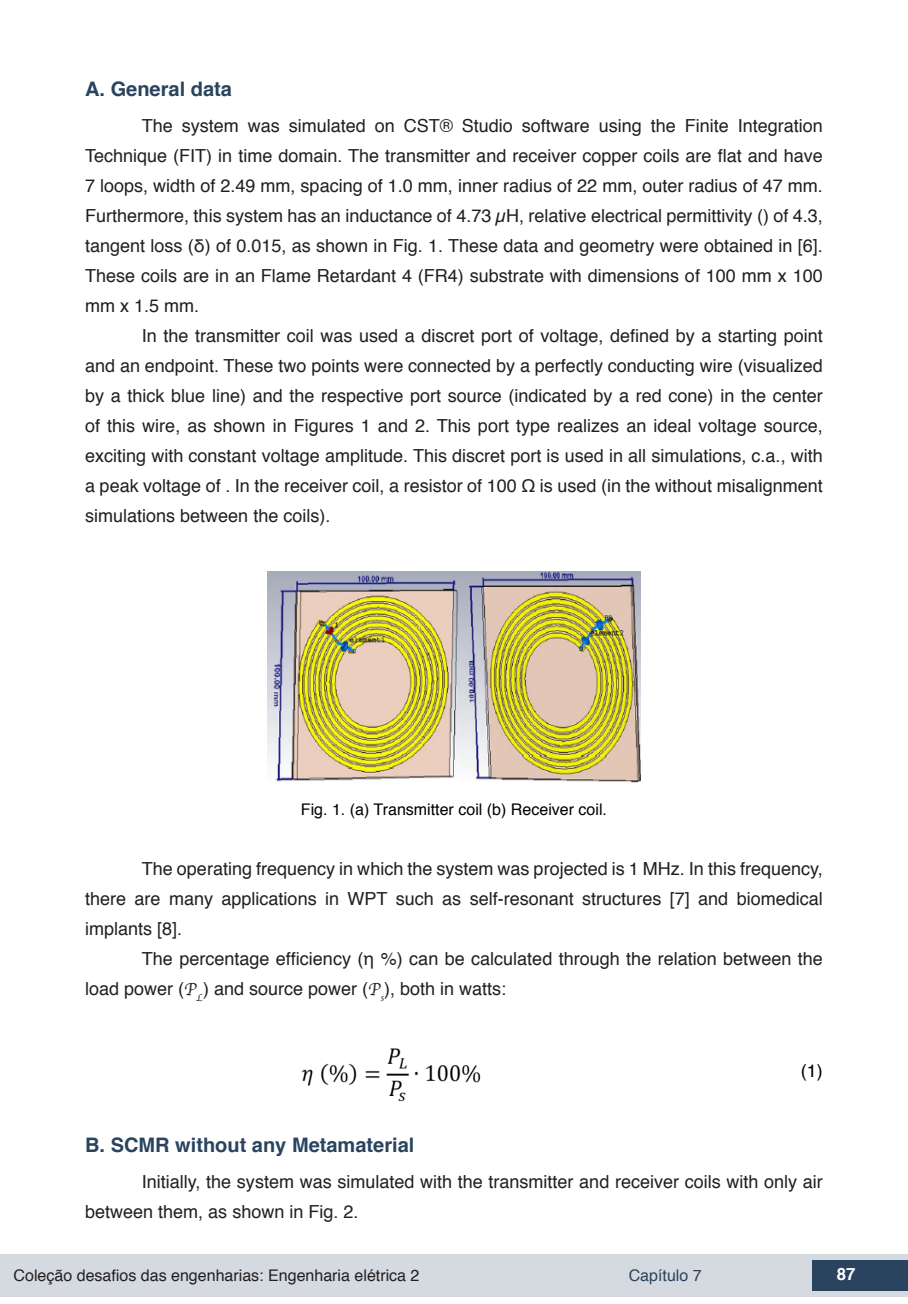
<style>
.page{position:relative;width:908px;height:1304px;background:#fff}
.page>*{position:absolute;margin:0;border:0;box-sizing:border-box;transform-origin:0 0}
.Subtitulo{font:700 20px "Helvetica";color:#2a435e}
.txt{font:18px/30px "Helvetica";color:#231f20;text-align:justify}
.imagens_graf_tab{font:18px "Helvetica";color:#000}
.t1{font:700 16.8px "Helvetica";color:#fff}
.t2{font:16px "Helvetica";color:#231f20}
.imagens_graf_tab-2{font:16px "Helvetica";color:#000}
.t3{font:16px "Helvetica";color:#2a435e}
.s1{font-family:"Apple Chancery"}
</style>
<div class="page">
<div style="left:0;top:1254px;width:906px;height:43px;background:#d4dadf"></div>
<div style="left:812px;top:1261px;width:95px;height:30px;background:#2a435e"></div>
<img style="left:267px;top:572px;width:373px;height:211px">
<img style="left:301px;top:1048px;width:180px;height:54px">
<p class="Subtitulo" style="left:85px;top:73px;width:148px">A. General data</p>
<p class="txt" style="left:85px;top:111px;width:739px;text-indent:57px">The system was simulated on CST® Studio software using the Finite Integration Technique (FIT) in time domain. The transmitter and receiver copper coils are flat and have 7 loops, width of 2.49 mm, spacing of 1.0 mm, inner radius of 22 mm, outer radius of 47 mm.<br>Furthermore, this system has an inductance of 4.73 µH, relative electrical permittivity () of 4.3, tangent loss (δ) of 0.015, as shown in Fig. 1. These data and geometry were obtained in [6].<br>These coils are in an Flame Retardant 4 (FR4) substrate with dimensions of 100 mm x 100 mm x 1.5 mm.</p>
<p class="txt" style="left:85px;top:321px;width:739px;text-indent:57px">In the transmitter coil was used a discret port of voltage, defined by a starting point and an endpoint. These two points were connected by a perfectly conducting wire (visualized by a thick blue line) and the respective port source (indicated by a red cone) in the center of this wire, as shown in Figures 1 and 2. This port type realizes an ideal voltage source, exciting with constant voltage amplitude. This discret port is used in all simulations, c.a., with a peak voltage of . In the receiver coil, a resistor of 100 Ω is used (in the without misalignment simulations between the coils).</p>
<p class="imagens_graf_tab-2" style="left:301px;top:797px;width:307px">Fig. 1. (a) Transmitter coil (b) Receiver coil.</p>
<p class="txt" style="left:85px;top:854px;width:739px;text-indent:57px">The operating frequency in which the system was projected is 1 MHz. In this frequency, there are many applications in WPT such as self-resonant structures [7] and biomedical implants [8].</p>
<p class="txt" style="left:85px;top:944px;width:739px;text-indent:57px">The percentage efficiency (η %) can be calculated through the relation between the load power (<span class="s1">P</span><sub>L</sub>) and source power (<span class="s1">P</span><sub>s</sub>), both in watts:</p>
<p class="imagens_graf_tab" style="left:800px;top:1057px;width:23px">(1)</p>
<p class="Subtitulo" style="left:85px;top:1129px;width:330px">B. SCMR without any Metamaterial</p>
<p class="txt" style="left:85px;top:1167px;width:738px;text-indent:57px">Initially, the system was simulated with the transmitter and receiver coils with only air between them, as shown in Fig. 2.</p>
<p class="t2" style="left:14px;top:1263px;width:407px">Coleção desafios das engenharias: Engenharia elétrica 2</p>
<p class="t3" style="left:628px;top:1263px;width:74px">Capítulo 7</p>
<p class="t1" style="left:836px;top:1261px;width:20px">87</p>
</div>
